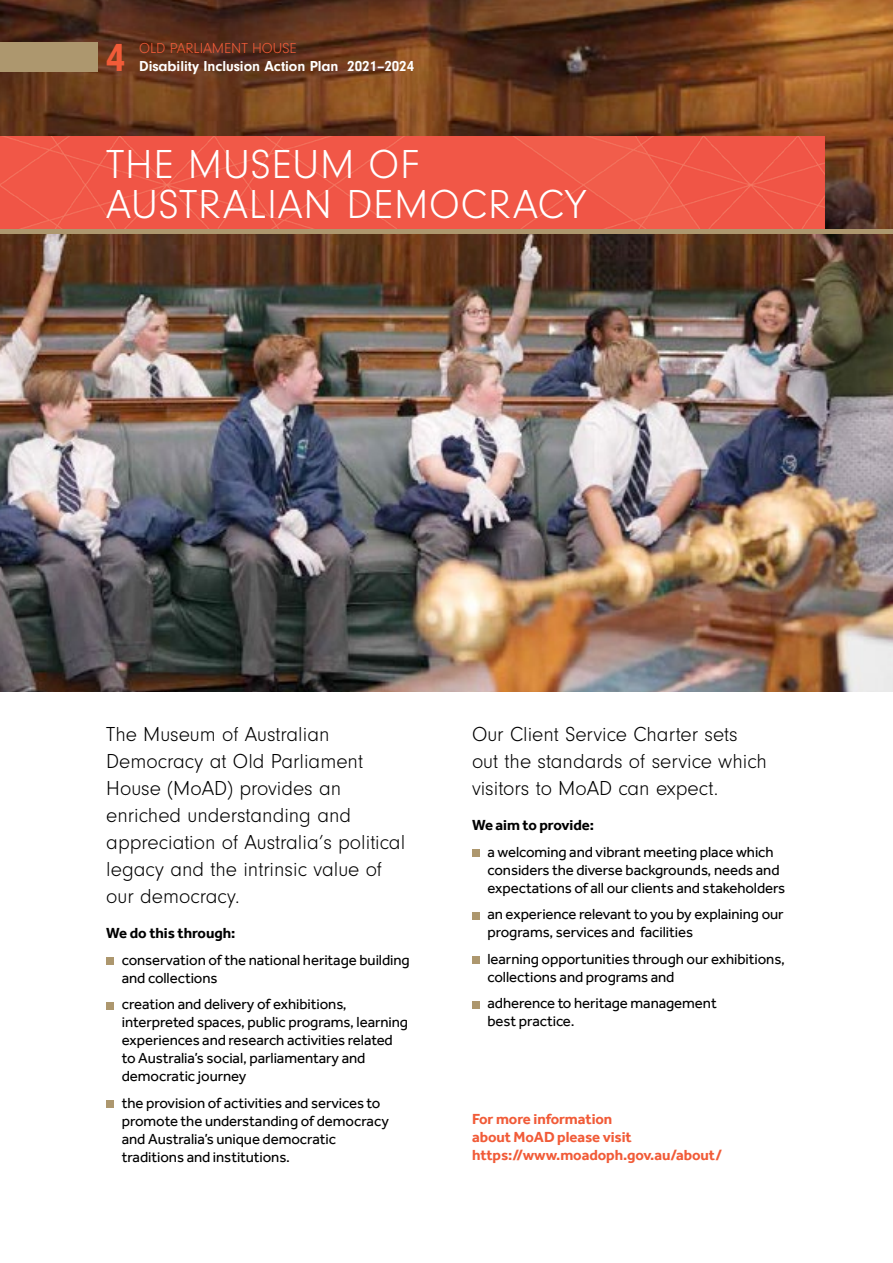
<style>
.page{position:relative;width:893px;height:1263px;background:#fff}
.page>*{position:absolute;margin:0;border:0;box-sizing:border-box;transform-origin:0 0}
.t1{font:300 42px/40.5px "Neuzeit Gro";letter-spacing:.02em;color:#fff}
.t2{font:700 40.5px "Neuzeit Gro";color:#f15b38}
.t3{font:300 21px/27px "Neuzeit Gro";color:#000}
.t4{font:15px/18px "Effra";letter-spacing:-.005em;color:#000}
.t5{font:700 15px/18px "Effra";letter-spacing:-.005em;color:#f15b38}
.t6{font:700 15px "Neuzeit Gro";letter-spacing:-.005em;color:#fff}
.t7{font:700 15px "Effra";letter-spacing:-.005em;color:#000}
.t8{font:300 15px "Neuzeit Gro";letter-spacing:-.005em;color:#f15b38}
</style>
<div class="page">
<img style="left:0;top:0;width:893px;height:691px">
<img style="left:0;top:137px;width:825px;height:93px">
<div style="left:106px;top:957px;width:8px;height:8px;background:#ad976e"></div>
<div style="left:106px;top:1002px;width:8px;height:7px;background:#ad976e"></div>
<div style="left:106px;top:1100px;width:8px;height:8px;background:#ad976e"></div>
<div style="left:472px;top:849px;width:8px;height:8px;background:#ad976e"></div>
<div style="left:472px;top:912px;width:8px;height:7px;background:#ad976e"></div>
<div style="left:472px;top:956px;width:8px;height:8px;background:#ad976e"></div>
<div style="left:472px;top:1001px;width:8px;height:7px;background:#ad976e"></div>
<div style="left:0;top:43px;width:98px;height:29px;background:#ad976e"></div>
<hr style="left:0;top:230px;width:893px;height:4px;background:#ad976e">
<h2 class="t2" style="left:105px;top:35px;width:22px">4</h2>
<p class="t8" style="left:139px;top:40px;width:159px">OLD PARLIAMENT HOUSE</p>
<p class="t6" style="left:139px;top:57px;width:277px">Disability Inclusion Action Plan 2021–2024</p>
<h1 class="t1" style="left:106px;top:145px;width:482px">THE MUSEUM OF<br>AUSTRALIAN DEMOCRACY</h1>
<h3 class="t3" style="left:106px;top:721px;width:300px">The Museum of Australian<br>Democracy at Old Parliament<br>House (MoAD) provides an enriched understanding and appreciation of Australia’s political legacy and the intrinsic value of our democracy.</h3>
<p class="t7" style="left:106px;top:924px;width:131px">We do this through:</p>
<p class="t4" style="left:122px;top:951px;width:289px">conservation of the national heritage building and collections</p>
<p class="t4" style="left:122px;top:995px;width:288px">creation and delivery of exhibitions, interpreted spaces, public programs, learning experiences and research activities related to Australia’s social, parliamentary and democratic journey</p>
<p class="t4" style="left:122px;top:1094px;width:269px">the provision of activities and services to promote the understanding of democracy and Australia’s unique democratic traditions and institutions.</p>
<h3 class="t3" style="left:472px;top:721px;width:296px">Our Client Service Charter sets out the standards of service which visitors to MoAD can expect.</h3>
<p class="t7" style="left:472px;top:816px;width:123px">We aim to provide:</p>
<p class="t4" style="left:487px;top:843px;width:299px">a welcoming and vibrant meeting place which considers the diverse backgrounds, needs and expectations of all our clients and stakeholders</p>
<p class="t4" style="left:487px;top:905px;width:298px">an experience relevant to you by explaining our programs, services and facilities</p>
<p class="t4" style="left:487px;top:950px;width:299px">learning opportunities through our exhibitions, collections and programs and</p>
<p class="t4" style="left:487px;top:994px;width:231px">adherence to heritage management best practice.</p>
<p class="t5" style="left:472px;top:1110px;width:252px">For more information<br>about MoAD please visit https://www.moadoph.gov.au/about/</p>
</div>
